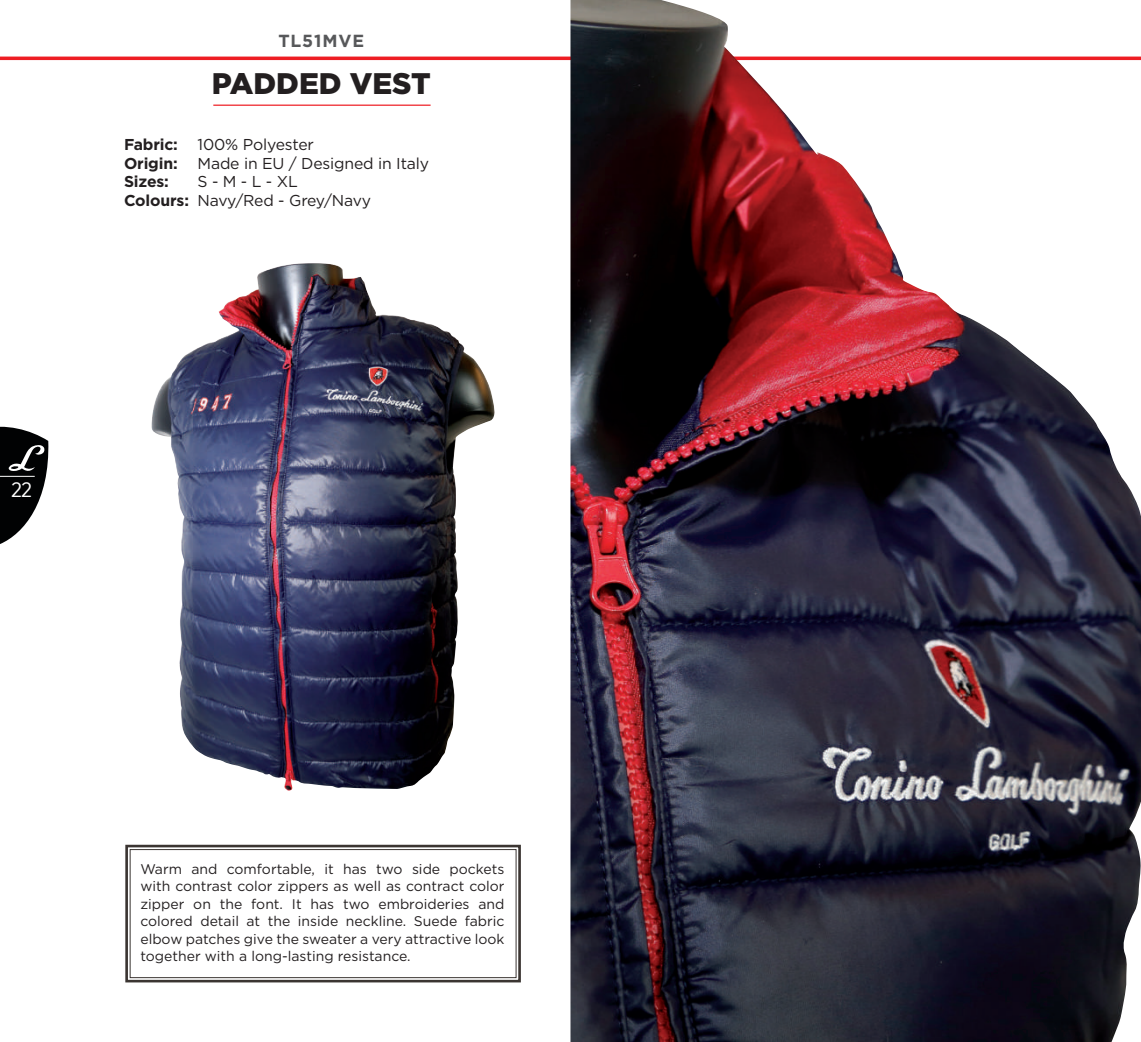
<style>
.page{position:relative;width:1141px;height:1042px;background:#fff}
.page>*{position:absolute;margin:0;border:0;box-sizing:border-box;transform-origin:0 0}
.t1{font:900 29.75px "Gotham";color:#231f20}
.t2{font:21px "Gotham Narrow";color:#fff}
.t3{font:700 17.5px "Gotham";letter-spacing:.05em;color:#57585a}
.t4{font:15.75px/18.4px "Gotham";letter-spacing:-.01em;color:#231f20;text-align:center}
.t5{font:700 15.75px/18.4px "Gotham";letter-spacing:-.01em;color:#231f20}
.t6{font:14px/17.5px "Gotham";color:#231f20;text-align:justify}
.s1{font-weight:400}
.s2{font-weight:700}
</style>
<div class="page">
<svg style="left:0;top:426px;width:49px;height:118px"></svg>
<hr style="left:0;top:476px;width:35px;height:1px;background:#fff">
<hr style="left:0;top:57px;width:1141px;height:3px;background:#ee1d23">
<img style="left:151px;top:263px;width:307px;height:528px">
<img style="left:570px;top:0;width:571px;height:1042px">
<hr style="left:213px;top:105px;width:218px;height:1px;background:#ee1d23">
<svg style="left:125px;top:844px;width:396px;height:139px"></svg>
<div style="left:130px;top:849px;width:386px;height:129px;border:1px solid #3b3532"></div>
<p class="t3" style="left:278px;top:30px;width:87px">TL51MVE</p>
<h1 class="t1" style="left:212px;top:66px;width:220px">PADDED VEST</h1>
<p class="t5" style="left:124px;top:135px;width:191px">Fabric: <span class="s1">100% Polyester<br></span>Origin:</p>
<p class="t4" style="left:198px;top:154px;width:233px">Made in EU / Designed in Italy</p>
<p class="t5" style="left:124px;top:172px;width:46px">Sizes:</p>
<p class="t4" style="left:124px;top:172px;width:248px">S - M - L - XL<br><span class="s2">Colours:</span> Navy/Red - Grey/Navy</p>
<h2 class="t2" style="left:11px;top:476px;width:22px">22</h2>
<p class="t6" style="left:140px;top:860px;width:366px">Warm and comfortable, it has two side pockets with contrast color zippers as well as contract color zipper on the font. It has two embroideries and colored detail at the inside neckline. Suede fabric elbow patches give the sweater a very attractive look together with a long-lasting resistance.</p>
</div>
